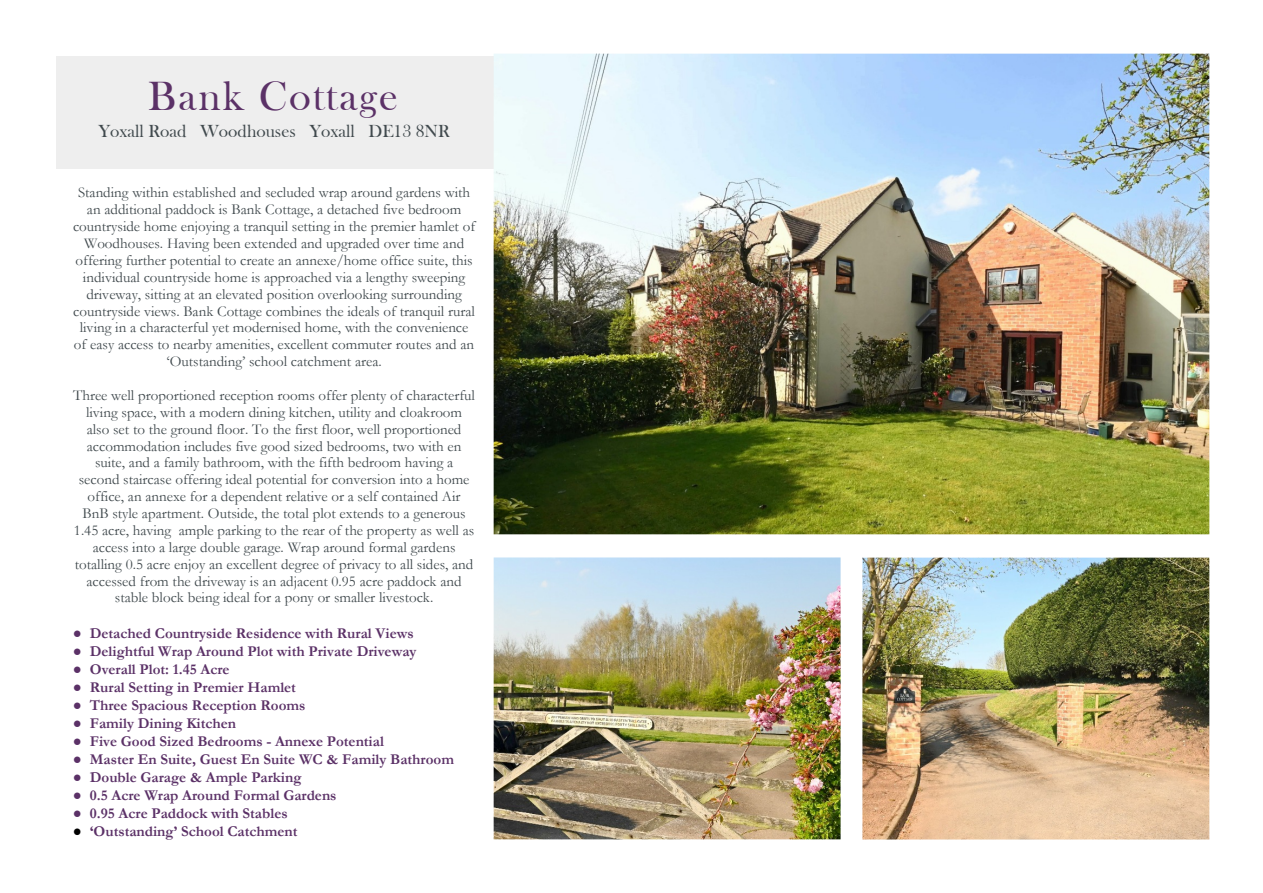
<style>
.page{position:relative;width:1263px;height:893px;background:#fff}
.page>*{position:absolute;margin:0;border:0;box-sizing:border-box;transform-origin:0 0}
.t1{font:42px "Bask Old Face";letter-spacing:.055em;color:#5b3167}
.t2{font:18px "Bask Old Face";color:#40494d}
.t3{font:15px/17px "Garamond";color:#40494d;text-align:center}
.t4{font:700 15px "Garamond";color:#5b3167}
.s1{font-family:"Times New Roman"}
.s2{font-family:"Times New Roman";font-weight:400;color:#000}
</style>
<div class="page">
<div style="left:56px;top:56px;width:472px;height:113px;background:#eee"></div>
<img style="left:862px;top:558px;width:347px;height:281px">
<img style="left:494px;top:54px;width:715px;height:480px">
<img style="left:494px;top:557px;width:346px;height:282px">
<h1 class="t1" style="left:148px;top:81px;width:251px">Bank Cottage</h1>
<p class="t2" style="left:98px;top:125px;width:353px">Yoxall Road Woodhouses Yoxall DE13 8NR</p>
<p class="t3" style="left:73px;top:186px;width:404px">Standing within established and secluded wrap around gardens with an additional paddock is Bank Cottage, a detached five bedroom countryside home enjoying a tranquil setting in the premier hamlet of Woodhouses. Having been extended and upgraded over time and offering further potential to create an annexe/home office suite, this individual countryside home is approached via a lengthy sweeping driveway, sitting at an elevated position overlooking surrounding countryside views. Bank Cottage combines the ideals of tranquil rural living in a characterful yet modernised home, with the convenience of easy access to nearby amenities, excellent commuter routes and an ‘Outstanding’ school catchment area.</p>
<p class="t3" style="left:73px;top:388px;width:403px">Three well proportioned reception rooms offer plenty of characterful living space, with a modern dining kitchen, utility and cloakroom also set to the ground floor. To the first floor, well proportioned accommodation includes five good sized bedrooms, two with en suite, and a family bathroom, with the fifth bedroom having a second staircase offering ideal potential for conversion into a home office, an annexe for a dependent relative or a self contained Air BnB style apartment. Outside, the total plot extends to a generous 1.45 acre, having ample parking to the rear of the property as well as access into a large double garage. Wrap around formal gardens totalling 0.5 acre enjoy an excellent degree of privacy to all sides, and accessed from the driveway is an adjacent 0.95 acre paddock and stable block being ideal for a pony or smaller livestock.</p>
<p class="t4" style="left:73px;top:629px;width:342px"><span class="s1">●</span> Detached Countryside Residence with Rural Views</p>
<p class="t4" style="left:73px;top:646px;width:345px"><span class="s1">●</span> Delightful Wrap Around Plot with Private Driveway</p>
<p class="t4" style="left:73px;top:664px;width:158px"><span class="s1">●</span> Overall Plot: 1.45 Acre</p>
<p class="t4" style="left:73px;top:682px;width:225px"><span class="s1">●</span> Rural Setting in Premier Hamlet</p>
<p class="t4" style="left:73px;top:700px;width:234px"><span class="s1">●</span> Three Spacious Reception Rooms</p>
<p class="t4" style="left:73px;top:718px;width:165px"><span class="s1">●</span> Family Dining Kitchen</p>
<p class="t4" style="left:73px;top:736px;width:312px"><span class="s1">●</span> Five Good Sized Bedrooms - Annexe Potential</p>
<p class="t4" style="left:73px;top:754px;width:383px"><span class="s1">●</span> Master En Suite, Guest En Suite WC &amp; Family Bathroom</p>
<p class="t4" style="left:73px;top:772px;width:230px"><span class="s1">●</span> Double Garage &amp; Ample Parking</p>
<p class="t4" style="left:73px;top:790px;width:265px"><span class="s1">●</span> 0.5 Acre Wrap Around Formal Gardens</p>
<p class="t4" style="left:73px;top:808px;width:216px"><span class="s1">●</span> 0.95 Acre Paddock with Stables</p>
<p class="t4" style="left:73px;top:826px;width:226px"><span class="s2">●</span> ‘Outstanding’ School Catchment</p>
</div>
